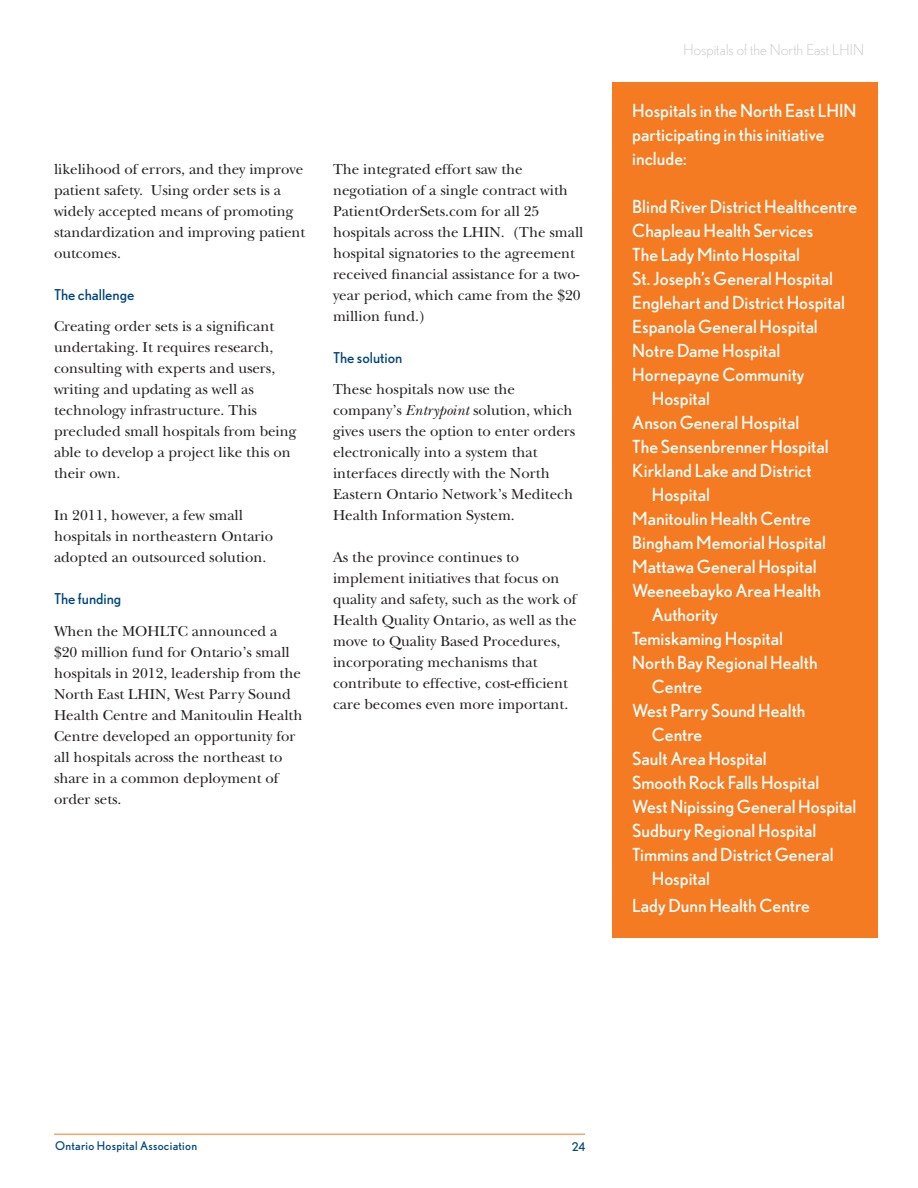
<style>
.page{position:relative;width:918px;height:1188px;background:#fff}
.page>*{position:absolute;margin:0;border:0;box-sizing:border-box;transform-origin:0 0}
.call-out_boxes_copy{font:18px/24px "Nobel";color:#fff}
.body_copy{font:15px/21px "New Baskerville";color:#231f20}
.subtitling{font:15px "Nobel";color:#00467e}
.hospital_name{font:300 15px "Nobel";color:#c7c8ca}
.t1{font:12px "Nobel";letter-spacing:.025em;color:#00467e}
.s1{font-style:italic}
</style>
<div class="page">
<hr style="left:54px;top:1134px;width:531px;height:1px;background:#f47b21">
<div style="left:612px;top:82px;width:266px;height:855px;background:#f47b21"></div>
<p class="body_copy" style="left:54px;top:158px;width:253px">likelihood of errors, and they improve patient safety. Using order sets is a widely accepted means of promoting standardization and improving patient outcomes.</p>
<p class="subtitling" style="left:54px;top:286px;width:82px">The challenge</p>
<p class="body_copy" style="left:54px;top:316px;width:244px">Creating order sets is a significant undertaking. It requires research, consulting with experts and users, writing and updating as well as technology infrastructure. This precluded small hospitals from being able to develop a project like this on their own.</p>
<p class="body_copy" style="left:54px;top:505px;width:221px">In 2011, however, a few small hospitals in northeastern Ontario adopted an outsourced solution.</p>
<p class="subtitling" style="left:54px;top:590px;width:69px">The funding</p>
<p class="body_copy" style="left:54px;top:620px;width:250px">When the MOHLTC announced a $20 million fund for Ontario’s small hospitals in 2012, leadership from the<br>North East LHIN, West Parry Sound<br>Health Centre and Manitoulin Health<br>Centre developed an opportunity for all hospitals across the northeast to share in a common deployment of order sets.</p>
<p class="body_copy" style="left:333px;top:158px;width:252px">The integrated effort saw the negotiation of a single contract with PatientOrderSets.com for all 25 hospitals across the LHIN. (The small hospital signatories to the agreement received financial assistance for a two&shy;year period, which came from the $20 million fund.)</p>
<p class="subtitling" style="left:333px;top:349px;width:71px">The solution</p>
<p class="body_copy" style="left:333px;top:379px;width:244px">These hospitals now use the company’s <span class="s1">Entrypoint</span> solution, which gives users the option to enter orders electronically into a system that interfaces directly with the North Eastern Ontario Network’s Meditech Health Information System.</p>
<p class="body_copy" style="left:333px;top:547px;width:245px">As the province continues to implement initiatives that focus on quality and safety, such as the work of Health Quality Ontario, as well as the move to Quality Based Procedures, incorporating mechanisms that contribute to effective, cost-efficient care becomes even more important.</p>
<p class="hospital_name" style="left:683px;top:41px;width:182px">Hospitals of the North East LHIN</p>
<p class="call-out_boxes_copy" style="left:632px;top:98px;width:226px">Hospitals in the North East LHIN participating in this initiative include:</p>
<p class="call-out_boxes_copy" style="left:632px;top:194px;width:226px">Blind River District Healthcentre</p>
<p class="call-out_boxes_copy" style="left:632px;top:218px;width:183px">Chapleau Health Services</p>
<p class="call-out_boxes_copy" style="left:632px;top:242px;width:169px">The Lady Minto Hospital</p>
<p class="call-out_boxes_copy" style="left:632px;top:266px;width:202px">St. Joseph’s General Hospital</p>
<p class="call-out_boxes_copy" style="left:632px;top:290px;width:214px">Englehart and District Hospital</p>
<p class="call-out_boxes_copy" style="left:632px;top:314px;width:187px">Espanola General Hospital</p>
<p class="call-out_boxes_copy" style="left:632px;top:338px;width:150px">Notre Dame Hospital</p>
<p class="call-out_boxes_copy" style="left:652px;top:362px;width:154px;text-indent:-19px">Hornepayne Community<br>Hospital</p>
<p class="call-out_boxes_copy" style="left:632px;top:410px;width:169px">Anson General Hospital</p>
<p class="call-out_boxes_copy" style="left:632px;top:434px;width:198px">The Sensenbrenner Hospital</p>
<p class="call-out_boxes_copy" style="left:652px;top:458px;width:162px;text-indent:-19px">Kirkland Lake and District<br>Hospital</p>
<p class="call-out_boxes_copy" style="left:632px;top:506px;width:180px">Manitoulin Health Centre</p>
<p class="call-out_boxes_copy" style="left:632px;top:530px;width:195px">Bingham Memorial Hospital</p>
<p class="call-out_boxes_copy" style="left:632px;top:554px;width:186px">Mattawa General Hospital</p>
<p class="call-out_boxes_copy" style="left:652px;top:578px;width:171px;text-indent:-19px">Weeneebayko Area Health<br>Authority</p>
<p class="call-out_boxes_copy" style="left:632px;top:626px;width:152px">Temiskaming Hospital</p>
<p class="call-out_boxes_copy" style="left:652px;top:650px;width:167px;text-indent:-19px">North Bay Regional Health<br>Centre</p>
<p class="call-out_boxes_copy" style="left:652px;top:698px;width:155px;text-indent:-19px">West Parry Sound Health<br>Centre</p>
<p class="call-out_boxes_copy" style="left:632px;top:746px;width:136px">Sault Area Hospital</p>
<p class="call-out_boxes_copy" style="left:632px;top:770px;width:188px">Smooth Rock Falls Hospital</p>
<p class="call-out_boxes_copy" style="left:632px;top:794px;width:226px">West Nipissing General Hospital</p>
<p class="call-out_boxes_copy" style="left:632px;top:818px;width:186px">Sudbury Regional Hospital</p>
<p class="call-out_boxes_copy" style="left:652px;top:842px;width:183px;text-indent:-19px">Timmins and District General<br>Hospital</p>
<p class="call-out_boxes_copy" style="left:632px;top:893px;width:179px">Lady Dunn Health Centre</p>
<p class="t1" style="left:55px;top:1139px;width:144px">Ontario Hospital Association</p>
<p class="t1" style="left:572px;top:1140px;width:15px">24</p>
</div>
